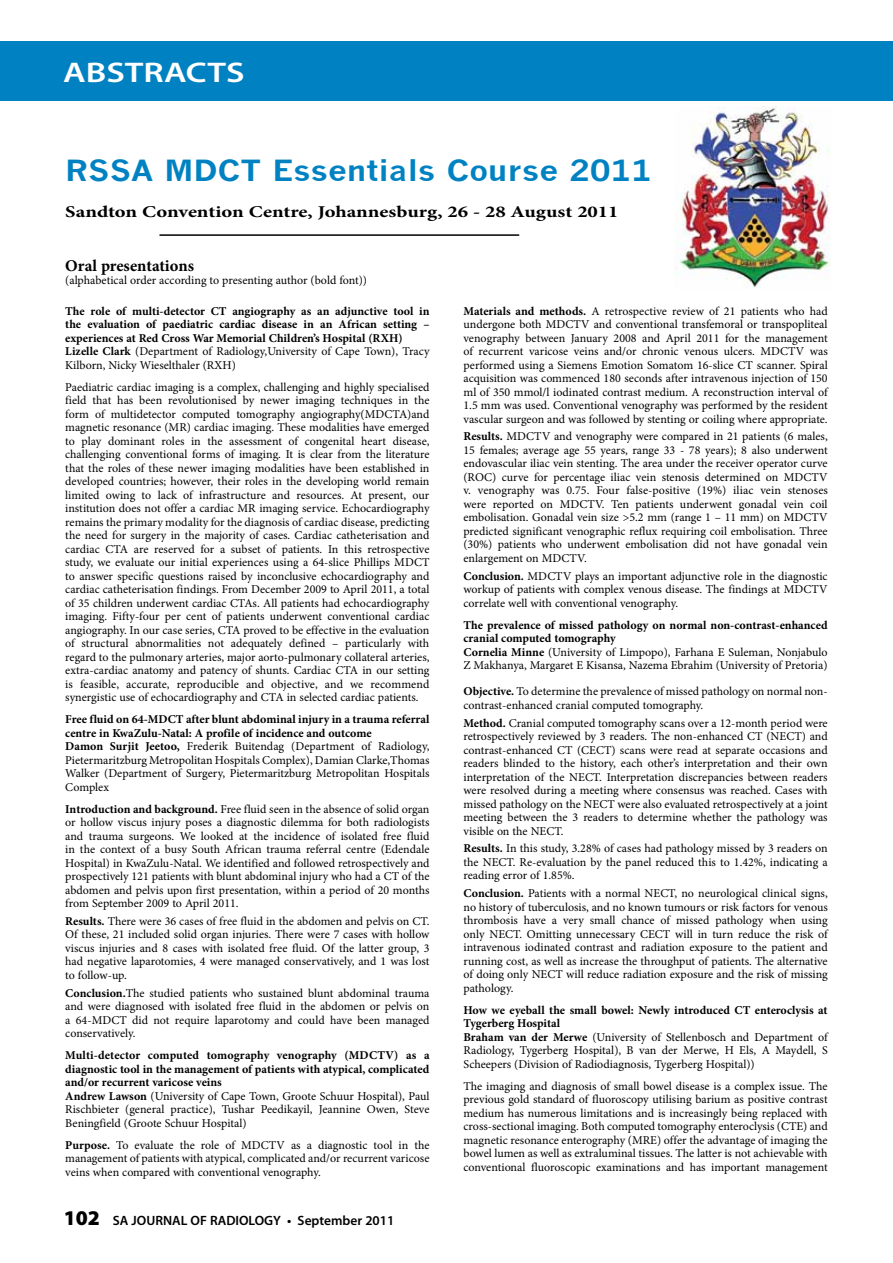
<style>
.page{position:relative;width:893px;height:1263px;background:#fff}
.page>*{position:absolute;margin:0;border:0;box-sizing:border-box;transform-origin:0 0}
.t1{font:700 28.5px "News Gothic";color:#0082c2;scale:1.15 1}
.t2{font:600 28.5px "Myriad Pro";color:#fff;scale:1.25 1}
.t3{font:700 16.5px "Minion Pro";color:#000;scale:1.25 1}
.t4{font:700 16.5px "Minion Pro";color:#000}
.t5{font:600 13.5px "Myriad Pro";color:#000}
.t6{font:12px/13.5px "Minion Pro";color:#000;text-align:justify}
.t7{font:700 12px/13.5px "Minion Pro";color:#000}
.s1{font-weight:400}
.s2{font-weight:700}
.s3{font-weight:900;font-size:21px}
</style>
<div class="page">
<div style="left:0;top:41px;width:893px;height:60px;background:#0082c2"></div>
<img style="left:674px;top:106px;width:156px;height:182px">
<hr style="left:159px;top:234px;width:360px;height:2px;background:#000">
<h1 class="t2" style="left:63px;top:54px;width:147px">ABSTRACTS</h1>
<h1 class="t1" style="left:65px;top:153px;width:511px">RSSA MDCT Essentials Course 2011</h1>
<h2 class="t3" style="left:65px;top:200px;width:444px">Sandton Convention Centre, Johannesburg, 26 - 28 August 2011</h2>
<h2 class="t4" style="left:65px;top:254px;width:130px">Oral presentations</h2>
<p class="t6" style="left:65px;top:274px;width:303px">(alphabetical order according to presenting author (bold font))</p>
<p class="t7" style="left:65px;top:304px;width:366px">The role of multi-detector CT angiography as an adjunctive tool in the evaluation of paediatric cardiac disease in an African setting – experiences at Red Cross War Memorial Children’s Hospital (RXH)<br>Lizelle Clark <span class="s1">(Department of Radiology,University of Cape Town), Tracy Kilborn, Nicky Wieselthaler (RXH)</span></p>
<p class="t6" style="left:65px;top:380px;width:366px">Paediatric cardiac imaging is a complex, challenging and highly specialised field that has been revolutionised by newer imaging techniques in the form of multidetector computed tomography angiography(MDCTA)and magnetic resonance (MR) cardiac imaging. These modalities have emerged to play dominant roles in the assessment of congenital heart disease, challenging conventional forms of imaging. It is clear from the literature that the roles of these newer imaging modalities have been established in developed countries; however, their roles in the developing world remain limited owing to lack of infrastructure and resources. At present, our institution does not offer a cardiac MR imaging service. Echocardiography remains the primary modality for the diagnosis of cardiac disease, predicting the need for surgery in the majority of cases. Cardiac catheterisation and cardiac CTA are reserved for a subset of patients. In this retrospective study, we evaluate our initial experiences using a 64-slice Phillips MDCT to answer specific questions raised by inconclusive echocardiography and cardiac catheterisation findings. From December 2009 to April 2011, a total of 35 children underwent cardiac CTAs. All patients had echocardiography imaging. Fifty-four per cent of patients underwent conventional cardiac angiography. In our case series, CTA proved to be effective in the evaluation of structural abnormalities not adequately defined – particularly with regard to the pulmonary arteries, major aorto-pulmonary collateral arteries, extra-cardiac anatomy and patency of shunts. Cardiac CTA in our setting is feasible, accurate, reproducible and objective, and we recommend synergistic use of echocardiography and CTA in selected cardiac patients.</p>
<p class="t6" style="left:65px;top:713px;width:366px;text-align:left"><span class="s2">Free fluid on 64-MDCT after blunt abdominal injury in a trauma referral centre in KwaZulu-Natal: A profile of incidence and outcome<br>Damon Surjit Jeetoo,</span> Frederik Buitendag (Department of Radiology, Pietermaritzburg Metropolitan Hospitals Complex), Damian Clarke,Thomas Walker (Department of Surgery, Pietermaritzburg Metropolitan Hospitals Complex</p>
<p class="t6" style="left:65px;top:802px;width:366px"><span class="s2">Introduction and background.</span> Free fluid seen in the absence of solid organ or hollow viscus injury poses a diagnostic dilemma for both radiologists and trauma surgeons. We looked at the incidence of isolated free fluid in the context of a busy South African trauma referral centre (Edendale Hospital) in KwaZulu-Natal. We identified and followed retrospectively and prospectively 121 patients with blunt abdominal injury who had a CT of the abdomen and pelvis upon first presentation, within a period of 20 months from September 2009 to April 2011.</p>
<p class="t6" style="left:65px;top:914px;width:366px"><span class="s2">Results.</span> There were 36 cases of free fluid in the abdomen and pelvis on CT.<br>Of these, 21 included solid organ injuries. There were 7 cases with hollow viscus injuries and 8 cases with isolated free fluid. Of the latter group, 3 had negative laparotomies, 4 were managed conservatively, and 1 was lost to follow-up.</p>
<p class="t6" style="left:65px;top:986px;width:366px"><span class="s2">Conclusion.</span>The studied patients who sustained blunt abdominal trauma and were diagnosed with isolated free fluid in the abdomen or pelvis on a 64-MDCT did not require laparotomy and could have been managed conservatively.</p>
<p class="t7" style="left:65px;top:1048px;width:366px">Multi-detector computed tomography venography (MDCTV) as a diagnostic tool in the management of patients with atypical, complicated and/or recurrent varicose veins<br>Andrew Lawson <span class="s1">(University of Cape Town, Groote Schuur Hospital), Paul Rischbieter (general practice), Tushar Peedikayil, Jeannine Owen, Steve Beningfield (Groote Schuur Hospital)</span></p>
<p class="t6" style="left:65px;top:1138px;width:366px"><span class="s2">Purpose.</span> To evaluate the role of MDCTV as a diagnostic tool in the management of patients with atypical, complicated and/or recurrent varicose veins when compared with conventional venography.</p>
<p class="t6" style="left:463px;top:304px;width:366px"><span class="s2">Materials and methods.</span> A retrospective review of 21 patients who had undergone both MDCTV and conventional transfemoral or transpopliteal venography between January 2008 and April 2011 for the management of recurrent varicose veins and/or chronic venous ulcers. MDCTV was performed using a Siemens Emotion Somatom 16-slice CT scanner. Spiral acquisition was commenced 180 seconds after intravenous injection of 150 ml of 350 mmol/l iodinated contrast medium. A reconstruction interval of 1.5 mm was used. Conventional venography was performed by the resident vascular surgeon and was followed by stenting or coiling where appropriate.</p>
<p class="t6" style="left:463px;top:430px;width:366px"><span class="s2">Results.</span> MDCTV and venography were compared in 21 patients (6 males, 15 females; average age 55 years, range 33 - 78 years); 8 also underwent endovascular iliac vein stenting. The area under the receiver operator curve (ROC) curve for percentage iliac vein stenosis determined on MDCTV v. venography was 0.75. Four false-positive (19%) iliac vein stenoses were reported on MDCTV. Ten patients underwent gonadal vein coil embolisation. Gonadal vein size &gt;5.2 mm (range 1 – 11 mm) on MDCTV predicted significant venographic reflux requiring coil embolisation. Three (30%) patients who underwent embolisation did not have gonadal vein enlargement on MDCTV.</p>
<p class="t6" style="left:463px;top:569px;width:366px"><span class="s2">Conclusion.</span> MDCTV plays an important adjunctive role in the diagnostic workup of patients with complex venous disease. The findings at MDCTV correlate well with conventional venography.</p>
<p class="t6" style="left:463px;top:618px;width:366px;text-align:left"><span class="s2">The prevalence of missed pathology on normal non-contrast-enhanced cranial computed tomography<br>Cornelia Minne</span> (University of Limpopo), Farhana E Suleman, Nonjabulo Z Makhanya, Margaret E Kisansa, Nazema Ebrahim (University of Pretoria)</p>
<p class="t6" style="left:463px;top:685px;width:366px"><span class="s2">Objective.</span> To determine the prevalence of missed pathology on normal non&shy;contrast-enhanced cranial computed tomography.</p>
<p class="t6" style="left:463px;top:716px;width:366px"><span class="s2">Method.</span> Cranial computed tomography scans over a 12-month period were retrospectively reviewed by 3 readers. The non-enhanced CT (NECT) and contrast-enhanced CT (CECT) scans were read at separate occasions and readers blinded to the history, each other’s interpretation and their own interpretation of the NECT. Interpretation discrepancies between readers were resolved during a meeting where consensus was reached. Cases with missed pathology on the NECT were also evaluated retrospectively at a joint meeting between the 3 readers to determine whether the pathology was visible on the NECT.</p>
<p class="t6" style="left:463px;top:842px;width:366px"><span class="s2">Results.</span> In this study, 3.28% of cases had pathology missed by 3 readers on the NECT. Re-evaluation by the panel reduced this to 1.42%, indicating a reading error of 1.85%.</p>
<p class="t6" style="left:463px;top:887px;width:366px"><span class="s2">Conclusion.</span> Patients with a normal NECT, no neurological clinical signs, no history of tuberculosis, and no known tumours or risk factors for venous thrombosis have a very small chance of missed pathology when using only NECT. Omitting unnecessary CECT will in turn reduce the risk of intravenous iodinated contrast and radiation exposure to the patient and running cost, as well as increase the throughput of patients. The alternative of doing only NECT will reduce radiation exposure and the risk of missing pathology.</p>
<p class="t6" style="left:463px;top:1003px;width:366px;text-align:left"><span class="s2">How we eyeball the small bowel: Newly introduced CT enteroclysis at Tygerberg Hospital<br>Braham van der Merwe</span> (University of Stellenbosch and Department of Radiology, Tygerberg Hospital), B van der Merwe, H Els, A Maydell, S Scheepers (Division of Radiodiagnosis, Tygerberg Hospital))</p>
<p class="t6" style="left:463px;top:1079px;width:366px">The imaging and diagnosis of small bowel disease is a complex issue. The previous gold standard of fluoroscopy utilising barium as positive contrast medium has numerous limitations and is increasingly being replaced with cross-sectional imaging. Both computed tomography enteroclysis (CTE) and magnetic resonance enterography (MRE) offer the advantage of imaging the bowel lumen as well as extraluminal tissues. The latter is not achievable with conventional fluoroscopic examinations and has important management</p>
<p class="t5" style="left:64px;top:1211px;width:332px"><span class="s3">102</span> SA JOURNAL OF RADIOLOGY • September 2011</p>
</div>
